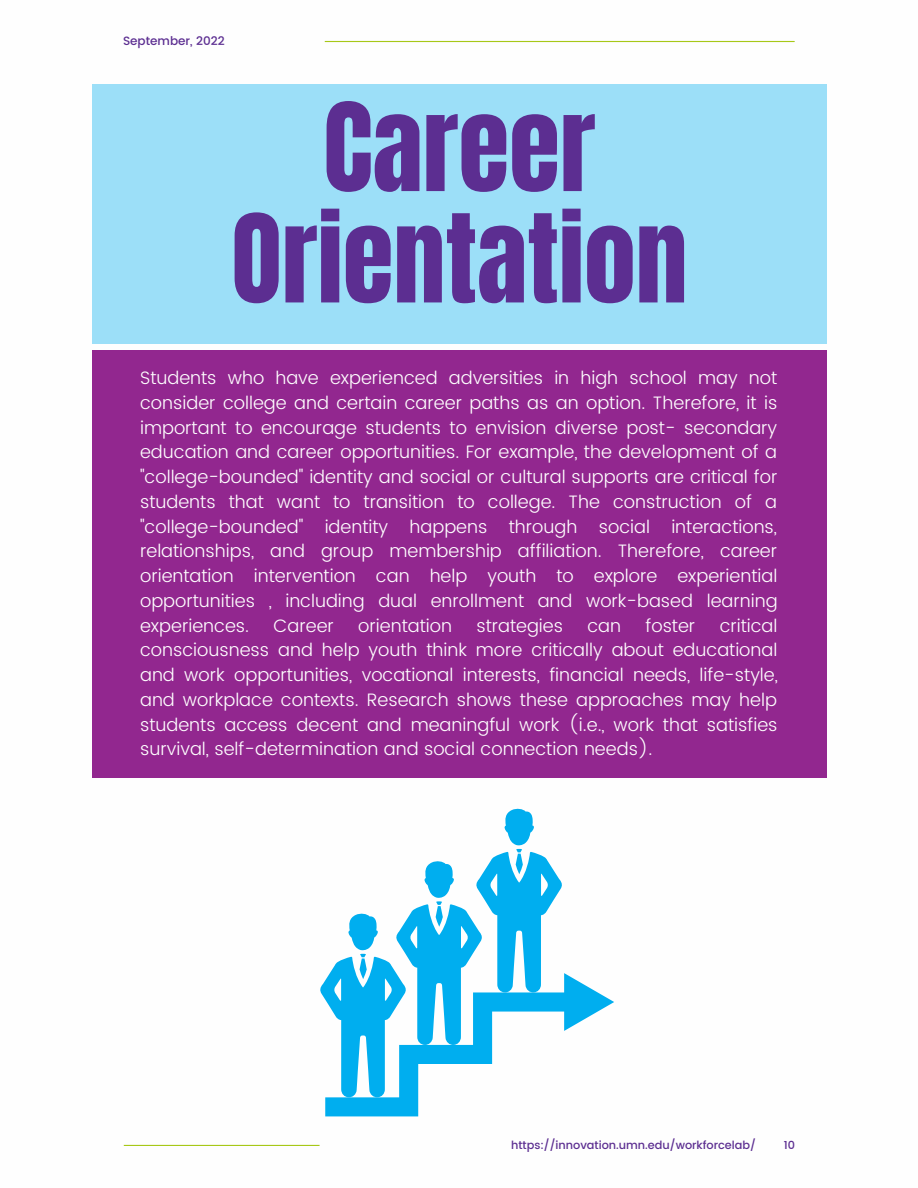
<style>
.page{position:relative;width:918px;height:1188px;background:#fff}
.page>*{position:absolute;margin:0;border:0;box-sizing:border-box;transform-origin:0 0}
.t1{font:103.95px/111.3px "Anton";color:#5c2e91;text-align:center}
.t2{font:300 18px/24.8px "Poppins";color:#fff;text-align:justify}
.t3{font:500 12px "Poppins";color:#5c2e91}
.t4{font:500 11.25px "Poppins";color:#5c2e91}
</style>
<div class="page">
<div style="left:92px;top:84px;width:734px;height:260px;background:#9cdff8"></div>
<div style="left:92px;top:351px;width:734px;height:427px;background:#92278f"></div>
<hr style="left:124px;top:1145px;width:196px;height:1px;background:#a7c818">
<hr style="left:325px;top:41px;width:469px;height:1px;background:#a7c818">
<svg style="left:320px;top:808px;width:294px;height:308px"></svg>
<p class="t3" style="left:123px;top:34px;width:103px">September, 2022</p>
<h1 class="t1" style="left:231px;top:93px;width:458px">CAREER<br>ORIENTATION</h1>
<p class="t2" style="left:140px;top:365px;width:639px">Students who have experienced adversities in high school may not consider college and certain career paths as an option. Therefore, it is important to encourage students to envision diverse post- secondary education and career opportunities. For example, the development of a "college-bounded" identity and social or cultural supports are critical for students that want to transition to college. The construction of a "college-bounded" identity happens through social interactions, relationships, and group membership affiliation. Therefore, career orientation intervention can help youth to explore experiential opportunities , including dual enrollment and work-based learning experiences.</p>
<p class="t2" style="left:274px;top:613px;width:62px">Career</p>
<p class="t2" style="left:358px;top:613px;width:95px">orientation</p>
<p class="t2" style="left:476px;top:613px;width:88px">strategies</p>
<p class="t2" style="left:587px;top:613px;width:35px">can</p>
<p class="t2" style="left:645px;top:613px;width:51px">foster</p>
<p class="t2" style="left:140px;top:613px;width:639px;text-indent:580px">critical consciousness and help youth think more critically about educational and work opportunities, vocational interests, financial needs, life-style, and workplace contexts. Research shows these approaches may help students access decent and meaningful work (i.e., work that satisfies survival, self-determination and social connection needs).</p>
<p class="t4" style="left:511px;top:1138px;width:246px">https://innovation.umn.edu/workforcelab/</p>
<p class="t4" style="left:784px;top:1138px;width:13px">10</p>
</div>
